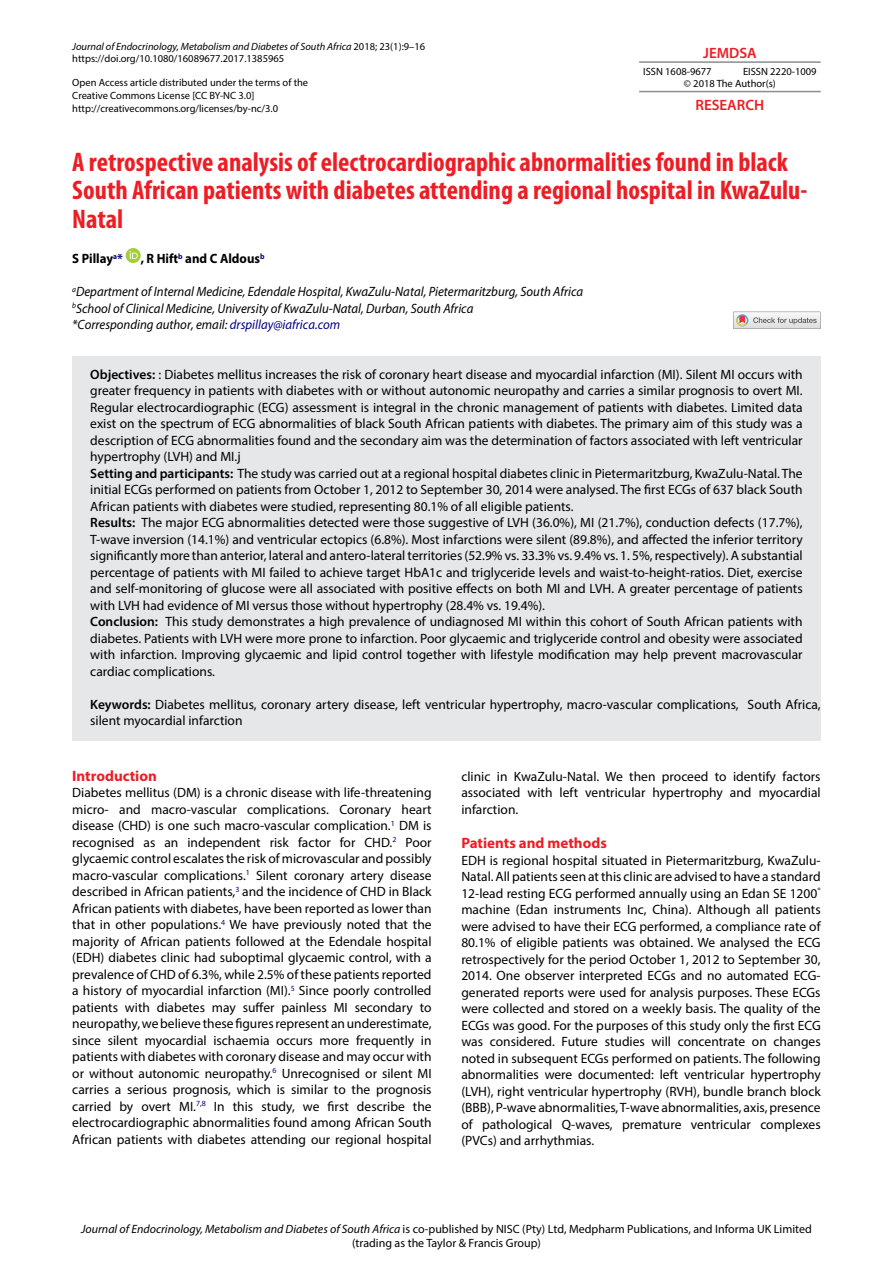
<style>
.page{position:relative;width:893px;height:1263px;background:#fff}
.page>*{position:absolute;margin:0;border:0;box-sizing:border-box;transform-origin:0 0}
.t1{font:700 condensed 27px/28.5px "Myriad Pro";color:#ed1d24}
.t2{font:700 15px "Myriad Pro";color:#ed1d24}
.t3{font:600 15px "Myriad Pro";color:#ed1d24}
.t4{font:13.5px/16.5px "Myriad Pro";color:#000;text-align:justify}
.t5{font:italic 13.5px/16.5px "Myriad Pro";color:#000;scale:.95 1}
.t6{font:700 13.5px "Myriad Pro";color:#000;scale:.95 1}
.t7{font:12px/13.5px "Myriad Pro";color:#000;text-align:center}
.t8{font:10.5px/12.6px "Myriad Pro";color:#000}
.s1{font-style:italic}
.s2{color:#000080}
.s3{font-weight:600}
</style>
<div class="page">
<hr style="left:639px;top:61px;width:182px;height:2px;background:#8a8e92">
<hr style="left:639px;top:91px;width:182px;height:1px;background:#8a8e92">
<div style="left:72px;top:356px;width:749px;height:120px;background:#e6e7e8"></div>
<div style="left:72px;top:455px;width:749px;height:71px;background:#e6e7e8"></div>
<div style="left:72px;top:505px;width:749px;height:120px;background:#e6e7e8"></div>
<div style="left:72px;top:604px;width:749px;height:87px;background:#e6e7e8"></div>
<div style="left:72px;top:681px;width:749px;height:59px;background:#e6e7e8"></div>
<svg style="left:126px;top:248px;width:15px;height:15px"></svg>
<svg style="left:130px;top:251px;width:8px;height:8px"></svg>
<svg style="left:733px;top:312px;width:88px;height:17px"></svg>
<p class="t8" style="left:72px;top:40px;width:354px"><span class="s1">Journal of Endocrinology, Metabolism and Diabetes of South Africa</span> 2018; 23(1):9–16 https://doi.org/10.1080/16089677.2017.1385965</p>
<p class="t8" style="left:72px;top:76px;width:237px">Open Access article distributed under the terms of the<br>Creative Commons License [CC BY-NC 3.0] http://creativecommons.org/licenses/by-nc/3.0</p>
<h1 class="t1" style="left:72px;top:147px;width:737px">A retrospective analysis of electrocardiographic abnormalities found in black<br>South African patients with diabetes attending a regional hospital in KwaZulu-<br>Natal</h1>
<p class="t6" style="left:72px;top:250px;width:55px">S Pillay<sup>a</sup><span class="s2">*</span></p>
<p class="t6" style="left:141px;top:250px;width:132px">, R Hift<sup>b</sup> and C Aldous<sup>b</sup></p>
<p class="t5" style="left:72px;top:283px;width:539px"><sup>a</sup>Department of Internal Medicine, Edendale Hospital, KwaZulu-Natal, Pietermaritzburg, South Africa <sup>b</sup>School of Clinical Medicine, University of KwaZulu-Natal, Durban, South Africa<br>*Corresponding author, email: <span class="s2">drspillay@iafrica.com</span></p>
<p class="t4" style="left:90px;top:366px;width:714px;text-align:left"><span class="s3">Objectives:</span> : Diabetes mellitus increases the risk of coronary heart disease and myocardial infarction (MI). Silent MI occurs with greater frequency in patients with diabetes with or without autonomic neuropathy and carries a similar prognosis to overt MI.<br>Regular electrocardiographic (ECG) assessment is integral in the chronic management of patients with diabetes. Limited data exist on the spectrum of ECG abnormalities of black South African patients with diabetes. The primary aim of this study was a description of ECG abnormalities found and the secondary aim was the determination of factors associated with left ventricular hypertrophy (LVH) and MI.j<br><span class="s3">Setting and participants:</span> The study was carried out at a regional hospital diabetes clinic in Pietermaritzburg, KwaZulu-Natal. The initial ECGs performed on patients from October 1, 2012 to September 30, 2014 were analysed. The first ECGs of 637 black South African patients with diabetes were studied, representing 80.1% of all eligible patients.<br><span class="s3">Results:</span> The major ECG abnormalities detected were those suggestive of LVH (36.0%), MI (21.7%), conduction defects (17.7%), T-wave inversion (14.1%) and ventricular ectopics (6.8%). Most infarctions were silent (89.8%), and affected the inferior territory significantly more than anterior, lateral and antero-lateral territories (52.9% vs. 33.3% vs. 9.4% vs. 1. 5%, respectively). A substantial percentage of patients with MI failed to achieve target HbA1c and triglyceride levels and waist-to-height-ratios. Diet, exercise and self-monitoring of glucose were all associated with positive effects on both MI and LVH. A greater percentage of patients with LVH had evidence of MI versus those without hypertrophy (28.4% vs. 19.4%).<br><span class="s3">Conclusion:</span> This study demonstrates a high prevalence of undiagnosed MI within this cohort of South African patients with diabetes. Patients with LVH were more prone to infarction. Poor glycaemic and triglyceride control and obesity were associated with infarction. Improving glycaemic and lipid control together with lifestyle modification may help prevent macrovascular cardiac complications.</p>
<p class="t4" style="left:90px;top:696px;width:732px"><span class="s3">Keywords:</span> Diabetes mellitus, coronary artery disease, left ventricular hypertrophy, macro-vascular complications, South Africa, silent myocardial infarction</p>
<p class="t3" style="left:703px;top:43px;width:55px">JEMDSA</p>
<p class="t8" style="left:643px;top:65px;width:70px">ISSN 1608-9677</p>
<p class="t8" style="left:684px;top:65px;width:134px;text-indent:59px">EISSN 2220-1009 © 2018 The Author(s)</p>
<p class="t3" style="left:695px;top:95px;width:70px">RESEARCH</p>
<p class="t2" style="left:72px;top:766px;width:86px">Introduction</p>
<p class="t4" style="left:72px;top:784px;width:361px">Diabetes mellitus (DM) is a chronic disease with life-threatening micro- and macro-vascular complications. Coronary heart disease (CHD) is one such macro-vascular complication.<sup>1</sup> DM is recognised as an independent risk factor for CHD.<sup>2</sup> Poor glycaemic control escalates the risk of microvascular and possibly macro-vascular complications.<sup>1</sup> Silent coronary artery disease described in African patients,<sup>3</sup> and the incidence of CHD in Black African patients with diabetes, have been reported as lower than that in other populations<span class="s2">.</span><sup>4</sup> We have previously noted that the majority of African patients followed at the Edendale hospital (EDH) diabetes clinic had suboptimal glycaemic control, with a prevalence of CHD of 6.3%, while 2.5% of these patients reported a history of myocardial infarction (MI).<sup>5</sup> Since poorly controlled patients with diabetes may suffer painless MI secondary to neuropathy, we believe these figures represent an underestimate, since silent myocardial ischaemia occurs more frequently in patients with diabetes with coronary disease and may occur with or without autonomic neuropathy<span class="s2">.</span><sup>6</sup> Unrecognised or silent MI carries a serious prognosis, which is similar to the prognosis carried by overt MI.<sup>7</sup><sup>,</sup><sup>8</sup> In this study, we first describe the electrocardiographic abnormalities found among African South African patients with diabetes attending our regional hospital</p>
<p class="t4" style="left:461px;top:768px;width:361px">clinic in KwaZulu-Natal. We then proceed to identify factors associated with left ventricular hypertrophy and myocardial infarction.</p>
<p class="t2" style="left:461px;top:833px;width:147px">Patients and methods</p>
<p class="t4" style="left:461px;top:852px;width:361px">EDH is regional hospital situated in Pietermaritzburg, KwaZulu-Natal. All patients seen at this clinic are advised to have a standard 12-lead resting ECG performed annually using an Edan SE 1200<sup>® </sup>machine (Edan instruments Inc, China). Although all patients were advised to have their ECG performed, a compliance rate of 80.1% of eligible patients was obtained. We analysed the ECG retrospectively for the period October 1, 2012 to September 30, 2014. One observer interpreted ECGs and no automated ECG&shy;generated reports were used for analysis purposes. These ECGs were collected and stored on a weekly basis. The quality of the ECGs was good. For the purposes of this study only the first ECG was considered. Future studies will concentrate on changes noted in subsequent ECGs performed on patients. The following abnormalities were documented: left ventricular hypertrophy (LVH), right ventricular hypertrophy (RVH), bundle branch block (BBB), P-wave abnormalities, T-wave abnormalities, axis, presence of pathological Q-waves, premature ventricular complexes (PVCs) and arrhythmias.</p>
<p class="t7" style="left:81px;top:1222px;width:732px"><span class="s1">Journal of Endocrinology, Metabolism and Diabetes of South Africa</span> is co-published by NISC (Pty) Ltd, Medpharm Publications, and Informa UK Limited (trading as the Taylor &amp; Francis Group)</p>
</div>
